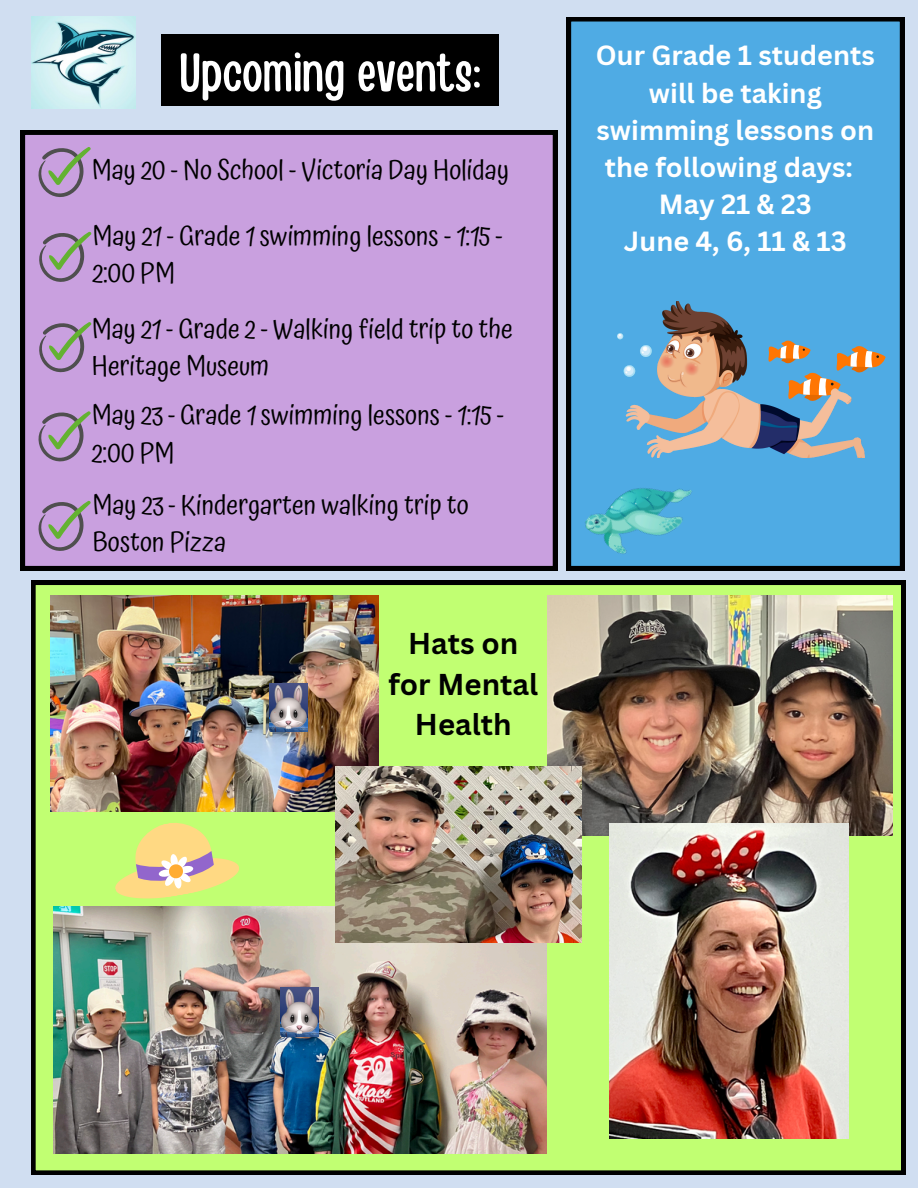
<style>
.page{position:relative;width:918px;height:1188px;background:#d0def1}
.page>*{position:absolute;margin:0;border:0;box-sizing:border-box;transform-origin:0 0}
.t1{font:54px "Handy Casual Condensed";color:#fff}
.t2{font:700 29.4px/40.5px "Canva Sans";color:#000;text-align:center}
.t3{font:27px/37.2px "Atma";color:#000}
.t4{font:700 27px/37.2px "Canva Sans";color:#fff;text-align:center}
</style>
<div class="page">
<div style="left:21px;top:130px;width:536px;height:440px;background:#c9a0df"></div>
<svg style="left:37px;top:321px;width:55px;height:54px;background:#ac95b7"></svg>
<img style="left:31px;top:16px;width:105px;height:93px">
<svg style="left:37px;top:410px;width:55px;height:54px;background:#ac95b7"></svg>
<svg style="left:37px;top:146px;width:68px;height:63px;background:#b598c3"></svg>
<svg style="left:37px;top:230px;width:55px;height:54px;background:#ac95b7"></svg>
<svg style="left:31px;top:581px;width:874px;height:594px;background:#ade466"></svg>
<div style="left:567px;top:17px;width:337px;height:553px;background:#4fabe4"></div>
<svg style="left:37px;top:499px;width:55px;height:54px;background:#ac95b7"></svg>
<img style="left:50px;top:595px;width:329px;height:216px">
<img style="left:270px;top:683px;width:38px;height:49px">
<img style="left:547px;top:595px;width:346px;height:241px">
<img style="left:54px;top:907px;width:493px;height:246px">
<img style="left:609px;top:823px;width:240px;height:315px">
<img style="left:336px;top:766px;width:246px;height:177px">
<svg style="left:112px;top:817px;width:130px;height:89px;background:#d9e583"></svg>
<img style="left:281px;top:988px;width:38px;height:48px">
<img style="left:582px;top:451px;width:119px;height:120px">
<svg style="left:864px;top:339px;width:22px;height:62px"></svg>
<img style="left:618px;top:302px;width:246px;height:156px">
<div style="left:161px;top:34px;width:337px;height:72px;background:#000"></div>
<p class="t1" style="left:179px;top:37px;width:303px">Upcoming events:</p>
<h2 class="t3" style="left:92px;top:151px;width:419px">May 20 - No School - Victoria Day Holiday</h2>
<p class="t3" style="left:92px;top:217px;width:412px">May 21 - Grade 1 swimming lessons - 1:15 -<br>2:00 PM</p>
<p class="t3" style="left:92px;top:310px;width:423px">May 21 - Grade 2 - Walking field trip to the<br>Heritage Museum</p>
<p class="t3" style="left:92px;top:397px;width:414px">May 23 - Grade 1 swimming lessons - 1:15 -<br>2:00 PM</p>
<p class="t3" style="left:92px;top:486px;width:378px">May 23 - Kindergarten walking trip to<br>Boston Pizza</p>
<p class="t2" style="left:388px;top:622px;width:151px">Hats on for Mental<br>Health</p>
<p class="t4" style="left:596px;top:36px;width:280px">Our Grade 1 students will be taking swimming lessons on the following days:<br>May 21 &amp; 23<br>June 4, 6, 11 &amp; 13</p>
</div>
